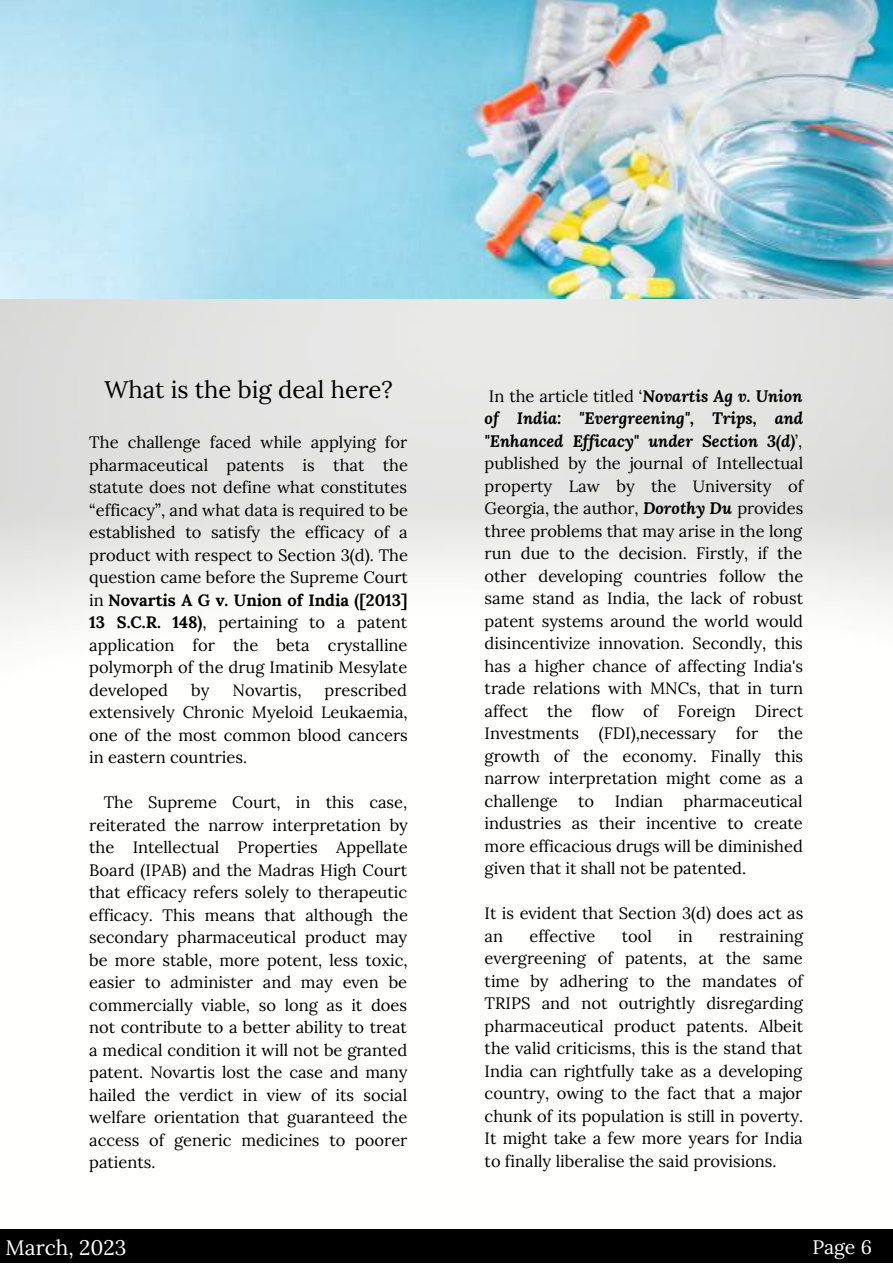
<style>
.page{position:relative;width:893px;height:1264px;background:#fff}
.page>*{position:absolute;margin:0;border:0;box-sizing:border-box;transform-origin:0 0}
.t1{font:24px "Lora";color:#000}
.t2{font:21px "Lora";color:#fff}
.t3{font:19.5px "Lora";color:#fff}
.t4{font:16.5px/22.5px "Lora";color:#000;text-align:justify}
.s1{font-weight:700}
.s2{font-weight:700;font-style:italic}
.s3{font-size:21px}
</style>
<div class="page">
<img style="left:0;top:298px;width:892px;height:331px">
<img style="left:0;top:0;width:892px;height:298px">
<hr style="left:0;top:1229px;width:892px;height:2px;background:#000">
<div style="left:0;top:1231px;width:892px;height:31px;background:#000"></div>
<h1 class="t1" style="left:104px;top:373px;width:290px">What is the big deal here?</h1>
<p class="t4" style="left:89px;top:431px;width:320px">The challenge faced while applying for pharmaceutical patents is that the statute does not define what constitutes “efficacy”, and what data is required to be established to satisfy the efficacy of a product with respect to Section 3(d). The question came before the Supreme Court in <span class="s1">Novartis A G v. Union of India ([2013] 13 S.C.R. 148)</span>, pertaining to a patent application for the beta crystalline polymorph of the drug Imatinib Mesylate developed</p>
<p class="t4" style="left:89px;top:678px;width:320px;text-indent:235px">prescribed extensively Chronic Myeloid Leukaemia, one of the most common blood cancers in eastern countries.</p>
<p class="t4" style="left:89px;top:790px;width:320px;text-indent:14px">The Supreme Court, in this case, reiterated the narrow interpretation by the Intellectual Properties Appellate Board (IPAB) and the Madras High Court that efficacy refers solely to therapeutic efficacy. This means that although the secondary pharmaceutical product may be more stable, more potent, less toxic, easier to administer and may even be commercially viable, so long as it does not contribute to a better ability to treat a medical condition it will not be granted patent. Novartis lost the case and many hailed the verdict in view of its social welfare orientation that guaranteed the access of generic medicines to poorer patients.</p>
<p class="t4" style="left:191px;top:678px;width:20px">by</p>
<p class="t4" style="left:232px;top:678px;width:70px">Novartis,</p>
<p class="t4" style="left:484px;top:384px;width:320px">In the article titled ‘<span class="s2">Novartis Ag v. Union of India: "Evergreening", Trips, and "Enhanced Efficacy" under Section 3(d)</span>’, published by the journal of Intellectual property Law by the University of Georgia, the author, <span class="s2">Dorothy Du</span> provides three problems that may arise in the long run due to the decision. Firstly, if the other developing countries follow the same stand as India, the lack of robust patent systems around the world would disincentivize innovation. Secondly, this has a higher chance of affecting India's trade relations with MNCs, that in turn affect the flow of Foreign Direct Investments (FDI),necessary for the growth of the economy. Finally this narrow interpretation might come as a challenge to Indian pharmaceutical industries as their incentive to create more efficacious drugs will be diminished given that it shall not be patented.</p>
<p class="t4" style="left:484px;top:901px;width:320px">It is evident that Section 3(d) does act as an</p>
<p class="t4" style="left:529px;top:924px;width:68px">effective</p>
<p class="t4" style="left:621px;top:924px;width:32px">tool</p>
<p class="t4" style="left:678px;top:924px;width:16px">in</p>
<p class="t4" style="left:484px;top:924px;width:320px;text-indent:234px">restraining evergreening of patents, at the same time by adhering to the mandates of TRIPS and not outrightly disregarding pharmaceutical product patents. Albeit the valid criticisms, this is the stand that India can rightfully take as a developing country, owing to the fact that a major chunk of its population is still in poverty.<br>It might take a few more years for India to finally liberalise the said provisions.</p>
<p class="t2" style="left:6px;top:1233px;width:122px">March, 2023</p>
<p class="t3" style="left:812px;top:1233px;width:70px">P<span class="s3">P</span>a<span class="s3">a</span>g<span class="s3">g</span>e <span class="s3">e</span>6 <span class="s3">1</span></p>
</div>
